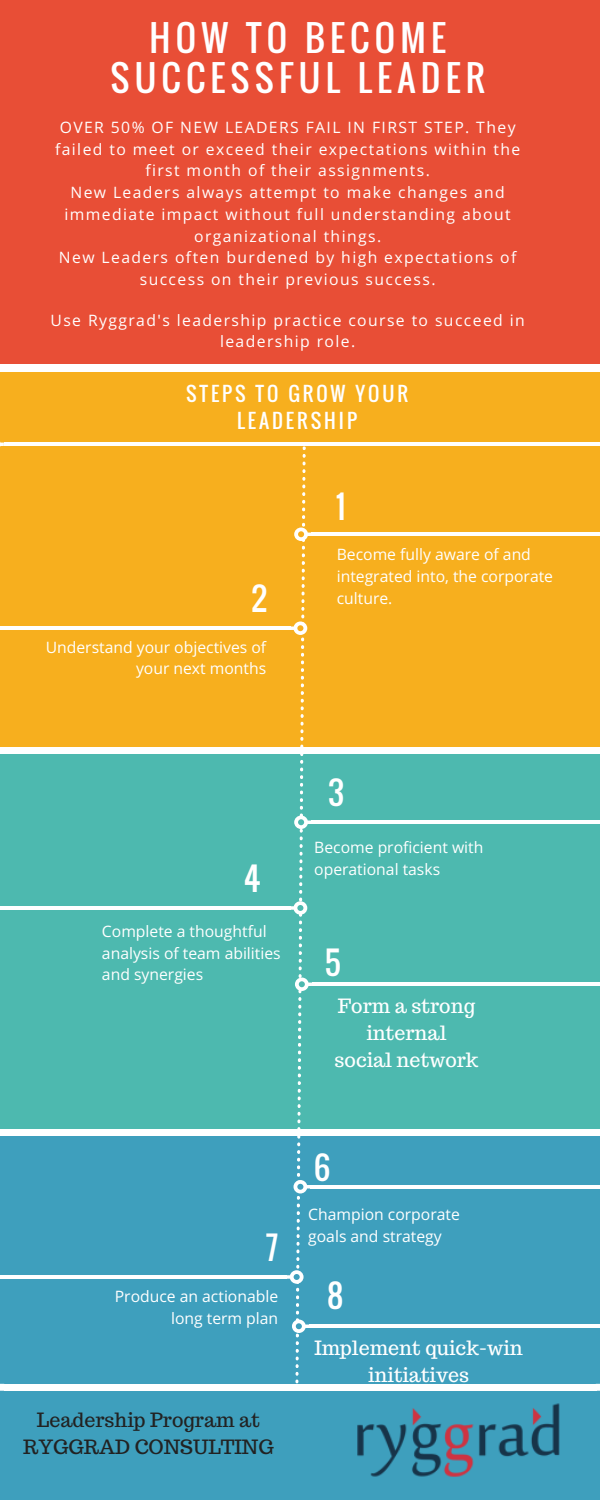
<style>
.page{position:relative;width:600px;height:1500px;background:#fff}
.page>*{position:absolute;margin:0;border:0;box-sizing:border-box;transform-origin:0 0}
.t1{font:35.4px/39.8px "Oswald";letter-spacing:.15em;color:#fff;text-align:center}
.t2{font:31.4px "Oswald";color:#fff}
.t3{font:19.7px/27px "Trocchi";color:#fff;text-align:center}
.t4{font:19.7px/27px "Trocchi";color:#222;text-align:center}
.t5{font:19.7px/27px "Oswald";letter-spacing:.15em;color:#fff;text-align:center}
.t6{font:15.7px/21.8px "Open Sans";letter-spacing:.09em;color:#fff;text-align:center}
.t7{font:15.7px/21.8px "Open Sans";color:#fff}
</style>
<div class="page">
<div style="left:0;top:0;width:600px;height:364px;background:#e84e36"></div>
<div style="left:0;top:372px;width:600px;height:374px;background:#f7af1e"></div>
<div style="left:0;top:754px;width:600px;height:375px;background:#4db9af"></div>
<div style="left:0;top:1136px;width:600px;height:364px;background:#3e9fbd"></div>
<hr style="left:311px;top:533px;width:289px;height:3px;background:#fff">
<hr style="left:4px;top:443px;width:596px;height:3px;background:#fff">
<svg style="left:0;top:441px;width:4px;height:6px"></svg>
<hr style="left:0;top:627px;width:290px;height:3px;background:#fff">
<hr style="left:311px;top:821px;width:289px;height:3px;background:#fff">
<hr style="left:312px;top:983px;width:288px;height:3px;background:#fff">
<hr style="left:0;top:906px;width:290px;height:4px;background:#fff">
<hr style="left:310px;top:1185px;width:290px;height:3px;background:#fff">
<svg style="left:596px;top:1384px;width:4px;height:7px"></svg>
<div style="left:4px;top:1384px;width:592px;height:7px;background:#fff"></div>
<svg style="left:0;top:1383px;width:4px;height:8px"></svg>
<hr style="left:309px;top:1325px;width:291px;height:3px;background:#fff">
<hr style="left:0;top:1275px;width:287px;height:4px;background:#fff">
<svg style="left:287px;top:446px;width:25px;height:938px"></svg>
<img style="left:357px;top:1403px;width:203px;height:74px">
<h1 class="t1" style="left:110px;top:17px;width:376px">HOW TO BECOME<br>SUCCESSFUL LEADER</h1>
<p class="t6" style="left:55px;top:116px;width:467px">OVER 50% OF NEW LEADERS FAIL IN FIRST STEP. They failed to meet or exceed their expectations within the first month of their assignments.<br>New Leaders always attempt to make changes and immediate impact without full understanding about organizational things.<br>New Leaders often burdened by high expectations of success on their previous success.</p>
<p class="t6" style="left:51px;top:309px;width:476px">Use Ryggrad's leadership practice course to succeed in leadership role.</p>
<p class="t5" style="left:186px;top:380px;width:223px">STEPS TO GROW YOUR<br>LEADERSHIP</p>
<h2 class="t2" style="left:251px;top:575px;width:17px">2</h2>
<p class="t7" style="left:46px;top:636px;width:222px;text-align:right">Understand your objectives of your next months</p>
<h2 class="t2" style="left:336px;top:482px;width:11px">1</h2>
<p class="t7" style="left:337px;top:543px;width:218px">Become fully aware of and integrated into, the corporate culture.</p>
<h2 class="t2" style="left:244px;top:854px;width:18px">4</h2>
<p class="t7" style="left:102px;top:920px;width:180px">Complete a thoughtful analysis of team abilities and synergies</p>
<h2 class="t2" style="left:328px;top:769px;width:17px">3</h2>
<p class="t7" style="left:314px;top:836px;width:171px">Become proficient with operational tasks</p>
<h2 class="t2" style="left:325px;top:938px;width:18px">5</h2>
<p class="t3" style="left:335px;top:992px;width:145px">Form a strong internal<br>social network</p>
<h2 class="t2" style="left:314px;top:1143px;width:18px">6</h2>
<p class="t7" style="left:308px;top:1203px;width:153px">Champion corporate goals and strategy</p>
<h2 class="t2" style="left:266px;top:1223px;width:14px">7</h2>
<p class="t7" style="left:115px;top:1285px;width:165px">Produce an actionable</p>
<h2 class="t2" style="left:327px;top:1271px;width:17px">8</h2>
<p class="t7" style="left:171px;top:1307px;width:109px">long term plan</p>
<p class="t4" style="left:23px;top:1406px;width:252px">Leadership Program at<br>RYGGRAD CONSULTING</p>
<p class="t3" style="left:314px;top:1334px;width:210px">Implement quick-win initiatives</p>
</div>
